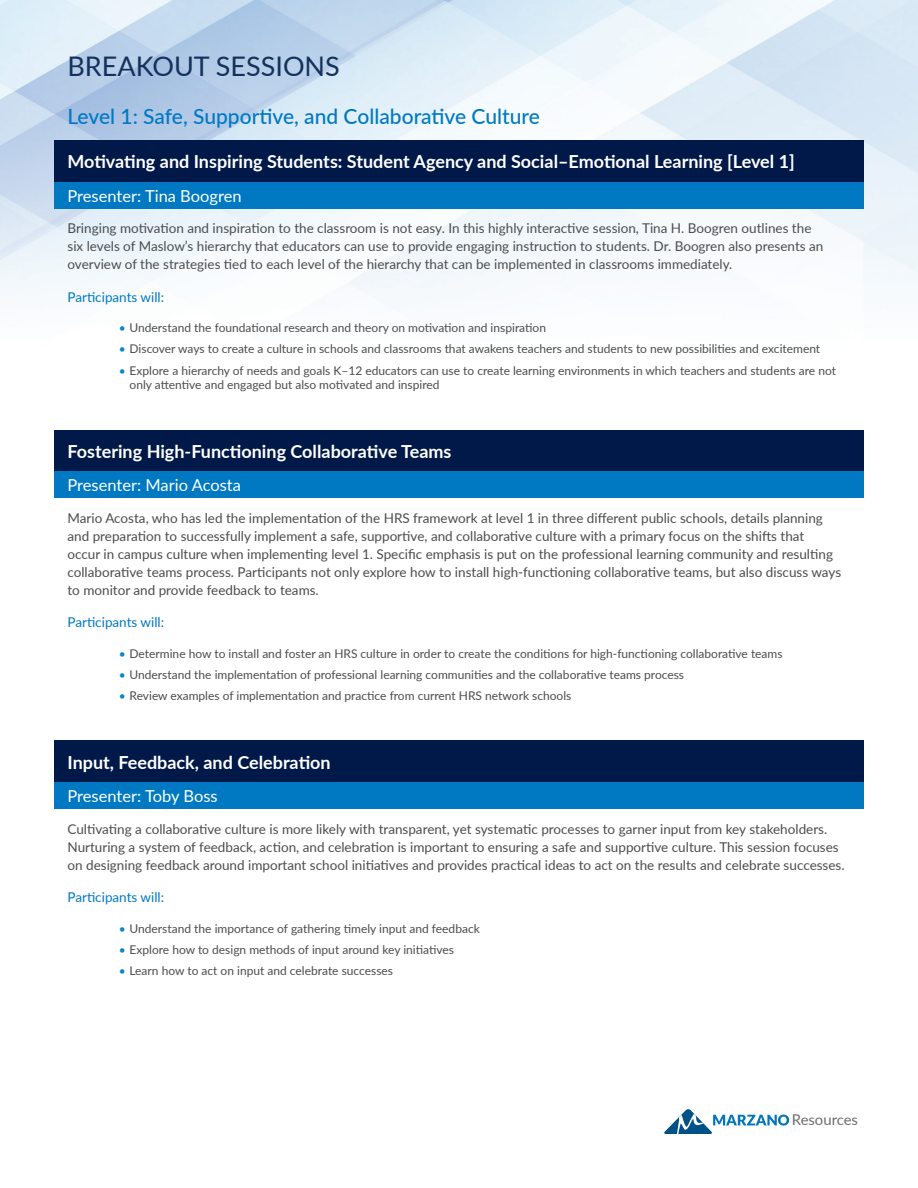
<style>
.page{position:relative;width:918px;height:1188px;background:#fff}
.page>*{position:absolute;margin:0;border:0;box-sizing:border-box;transform-origin:0 0}
.t1{font:27px "Lato";color:#13315b}
.t2{font:500 21px "Lato";color:#0079c2}
.t3{font:700 18px "Lato";color:#fff}
.t4{font:16.5px "Lato";color:#fff}
.t5{font:14.85px "Lato";color:#6c6d70}
.t6{font:13.5px/18px "Lato";color:#4b4c4d}
.t7{font:13.5px "Lato";color:#0079c2}
.t8{font:12px/14.4px "Lato";color:#4b4c4d}
.s1{color:#0c85c8}
</style>
<div class="page">
<img style="left:0;top:0;width:918px;height:306px">
<div style="left:54px;top:140px;width:810px;height:42px;background:#001948"></div>
<div style="left:54px;top:182px;width:810px;height:26px;background:#0079c2"></div>
<div style="left:54px;top:430px;width:810px;height:41px;background:#001948"></div>
<div style="left:54px;top:471px;width:810px;height:27px;background:#0079c2"></div>
<div style="left:54px;top:741px;width:810px;height:41px;background:#001948"></div>
<div style="left:54px;top:782px;width:810px;height:27px;background:#0079c2"></div>
<svg style="left:664px;top:1109px;width:125px;height:25px"></svg>
<h1 class="t1" style="left:68px;top:47px;width:274px">BREAKOUT SESSIONS</h1>
<h2 class="t2" style="left:68px;top:101px;width:474px">Level 1: Safe, Supportive, and Collaborative Culture</h2>
<h3 class="t3" style="left:68px;top:149px;width:729px">Motivating and Inspiring Students: Student Agency and Social–Emotional Learning [Level 1]</h3>
<p class="t4" style="left:68px;top:184px;width:176px">Presenter: Tina Boogren</p>
<p class="t6" style="left:68px;top:219px;width:757px">Bringing motivation and inspiration to the classroom is not easy. In this highly interactive session, Tina H. Boogren outlines the six levels of Maslow’s hierarchy that educators can use to provide engaging instruction to students. Dr. Boogren also presents an overview of the strategies tied to each level of the hierarchy that can be implemented in classrooms immediately.</p>
<p class="t7" style="left:68px;top:287px;width:98px">Participants will:</p>
<p class="t8" style="left:119px;top:320px;width:429px"><span class="s1">•</span> Understand the foundational research and theory on motivation and inspiration</p>
<p class="t8" style="left:119px;top:341px;width:703px"><span class="s1">•</span> Discover ways to create a culture in schools and classrooms that awakens teachers and students to new possibilities and excitement</p>
<p class="t8" style="left:130px;top:362px;width:708px;text-indent:-11px"><span class="s1">•</span> Explore a hierarchy of needs and goals K–12 educators can use to create learning environments in which teachers and students are not only attentive and engaged but also motivated and inspired</p>
<h3 class="t3" style="left:68px;top:438px;width:385px">Fostering High-Functioning Collaborative Teams</h3>
<p class="t4" style="left:68px;top:473px;width:175px">Presenter: Mario Acosta</p>
<p class="t6" style="left:68px;top:508px;width:775px">Mario Acosta, who has led the implementation of the HRS framework at level 1 in three different public schools, details planning and preparation to successfully implement a safe, supportive, and collaborative culture with a primary focus on the shifts that<br>occur in campus culture when implementing level 1. Specific emphasis is put on the professional learning community and resulting collaborative teams process. Participants not only explore how to install high-functioning collaborative teams, but also discuss ways to monitor and provide feedback to teams.</p>
<p class="t7" style="left:68px;top:612px;width:98px">Participants will:</p>
<p class="t8" style="left:119px;top:646px;width:665px"><span class="s1">•</span> Determine how to install and foster an HRS culture in order to create the conditions for high-functioning collaborative teams</p>
<p class="t8" style="left:119px;top:667px;width:567px"><span class="s1">•</span> Understand the implementation of professional learning communities and the collaborative teams process</p>
<p class="t8" style="left:119px;top:688px;width:454px"><span class="s1">•</span> Review examples of implementation and practice from current HRS network schools</p>
<h3 class="t3" style="left:68px;top:749px;width:265px">Input, Feedback, and Celebration</h3>
<p class="t4" style="left:68px;top:784px;width:152px">Presenter: Toby Boss</p>
<p class="t6" style="left:68px;top:819px;width:779px">Cultivating a collaborative culture is more likely with transparent, yet systematic processes to garner input from key stakeholders.<br>Nurturing a system of feedback, action, and celebration is important to ensuring a safe and supportive culture. This session focuses on designing feedback around important school initiatives and provides practical ideas to act on the results and celebrate successes.</p>
<p class="t7" style="left:68px;top:887px;width:98px">Participants will:</p>
<p class="t8" style="left:119px;top:920px;width:363px"><span class="s1">•</span> Understand the importance of gathering timely input and feedback</p>
<p class="t8" style="left:119px;top:942px;width:337px"><span class="s1">•</span> Explore how to design methods of input around key initiatives</p>
<p class="t8" style="left:119px;top:963px;width:276px"><span class="s1">•</span> Learn how to act on input and celebrate successes</p>
<p class="t5" style="left:792px;top:1109px;width:68px">Resources</p>
</div>
